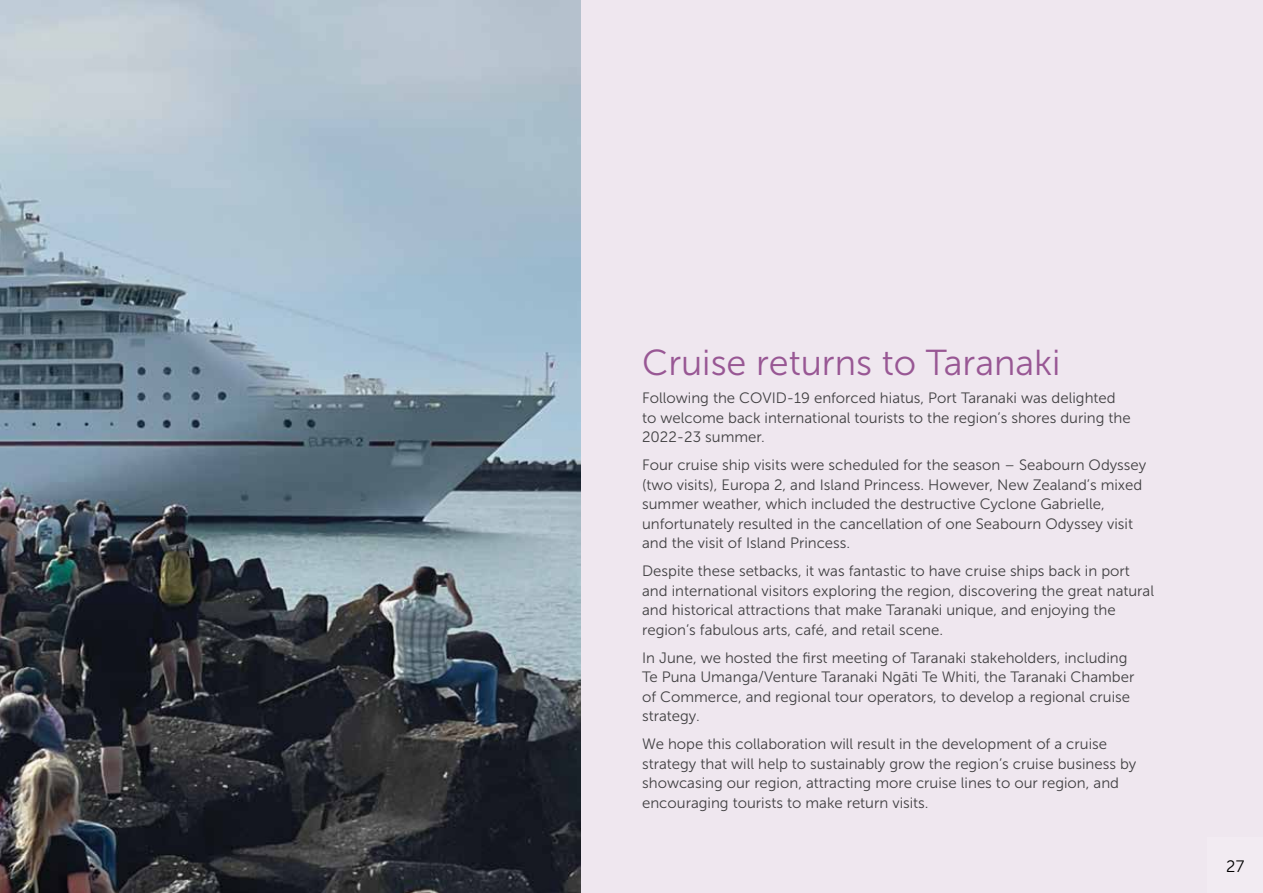
<style>
.page{position:relative;width:1263px;height:893px;background:#efe7ef}
.page>*{position:absolute;margin:0;border:0;box-sizing:border-box;transform-origin:0 0}
.t1{font:36px "Museo Sans 300";color:#985794}
.t2{font:16.5px "Museo Sans 300";color:#000}
.t3{font:15px/19.5px "Museo Sans 300";color:#414042}
</style>
<div class="page">
<img style="left:0;top:0;width:580px;height:893px">
<div style="left:1208px;top:838px;width:55px;height:55px;background:#f2ebf2"></div>
<h1 class="t1" style="left:642px;top:344px;width:420px">Cruise returns to Taranaki</h1>
<p class="t3" style="left:642px;top:389px;width:490px">Following the COVID-19 enforced hiatus, Port Taranaki was delighted to welcome back international tourists to the region’s shores during the<br>2022-23 summer.</p>
<p class="t3" style="left:642px;top:456px;width:506px">Four cruise ship visits were scheduled for the season – Seabourn Odyssey (two visits), Europa 2, and Island Princess. However, New Zealand’s mixed summer weather, which included the destructive Cyclone Gabrielle, unfortunately resulted in the cancellation of one Seabourn Odyssey visit and the visit of Island Princess.</p>
<p class="t3" style="left:642px;top:562px;width:513px">Despite these setbacks, it was fantastic to have cruise ships back in port and international visitors exploring the region, discovering the great natural and historical attractions that make Taranaki unique, and enjoying the region’s fabulous arts, café, and retail scene.</p>
<p class="t3" style="left:642px;top:648px;width:494px">In June, we hosted the first meeting of Taranaki stakeholders, including Te Puna Umanga/Venture Taranaki Ngāti Te Whiti, the Taranaki Chamber of Commerce, and regional tour operators, to develop a regional cruise strategy.</p>
<p class="t3" style="left:642px;top:735px;width:496px">We hope this collaboration will result in the development of a cruise strategy that will help to sustainably grow the region’s cruise business by showcasing our region, attracting more cruise lines to our region, and encouraging tourists to make return visits.</p>
<p class="t2" style="left:1226px;top:857px;width:20px">27</p>
</div>
